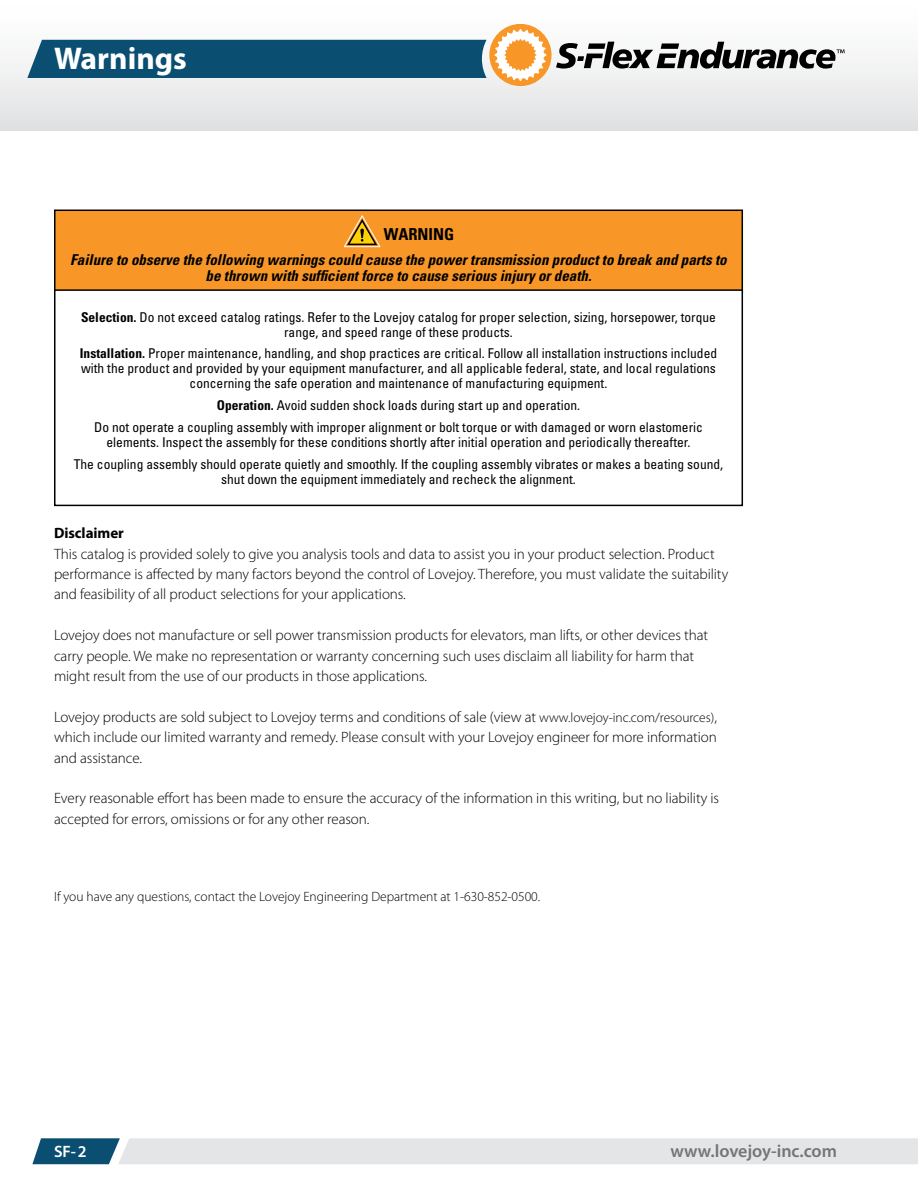
<style>
.page{position:relative;width:918px;height:1188px;background:#fff}
.page>*{position:absolute;margin:0;border:0;box-sizing:border-box;transform-origin:0 0}
.t1{font:700 31.5px "Myriad Pro";color:#fff}
.t2{font:600 18px "Myriad Pro";color:#737577}
.t3{font:700 condensed 16.5px "Univers LT Std";color:#000}
.t4{font:600 16.5px "Myriad Pro";color:#fff}
.t5{font:300 15px/20.4px "Myriad Pro";letter-spacing:-.005em;color:#000}
.t6{font:italic 700 condensed 15px/16.5px "Univers LT Std";color:#000;text-align:center}
.t7{font:700 15px "Myriad Pro";letter-spacing:-.005em;color:#000}
.t8{font:condensed 13.5px/15px "Univers LT Std";color:#000;text-align:center}
.t9{font:300 13.5px "Myriad Pro";color:#000}
.s1{font-weight:700}
.s2{font-size:13.5px}
</style>
<div class="page">
<div style="left:0;top:0;width:918px;height:130px;background:linear-gradient(to bottom,#fff,#e2e3e4)"></div>
<div style="left:27px;top:40px;width:460px;height:38px;background:#0a4e71"></div>
<div style="left:489px;top:25px;width:63px;height:61px;background:#f89728;border-radius:50%"></div>
<svg style="left:494px;top:29px;width:52px;height:52px"></svg>
<svg style="left:556px;top:42px;width:289px;height:27px"></svg>
<svg style="left:32px;top:1138px;width:886px;height:26px;background:#d1d8dc"></svg>
<div style="left:55px;top:210px;width:687px;height:83px;background:#f89728"></div>
<svg style="left:344px;top:216px;width:36px;height:31px"></svg>
<div style="left:54px;top:210px;width:689px;height:84px;border:2px solid #000"></div>
<div style="left:55px;top:290px;width:687px;height:215px;background:#fff"></div>
<div style="left:54px;top:289px;width:689px;height:217px;border:2px solid #000"></div>
<h1 class="t1" style="left:54px;top:38px;width:134px">Warnings</h1>
<p class="t3" style="left:384px;top:224px;width:72px">WARNING</p>
<p class="t6" style="left:70px;top:251px;width:658px">Failure to observe the following warnings could cause the power transmission product to break and parts to be thrown with sufficient force to cause serious injury or death.</p>
<p class="t8" style="left:81px;top:309px;width:636px"><span class="s1">Selection.</span> Do not exceed catalog ratings. Refer to the Lovejoy catalog for proper selection, sizing, horsepower, torque range, and speed range of these products.</p>
<p class="t8" style="left:80px;top:346px;width:639px"><span class="s1">Installation.</span> Proper maintenance, handling, and shop practices are critical. Follow all installation instructions included with the product and provided by your equipment manufacturer, and all applicable federal, state, and local regulations concerning the safe operation and maintenance of manufacturing equipment.</p>
<p class="t8" style="left:94px;top:394px;width:610px;line-height:21.8px"><span class="s1">Operation.</span> Avoid sudden shock loads during start up and operation.<br>Do not operate a coupling assembly with improper alignment or bolt torque or with damaged or worn elastomeric</p>
<p class="t8" style="left:74px;top:431px;width:651px;line-height:21.8px">elements. Inspect the assembly for these conditions shortly after initial operation and periodically thereafter.<br>The coupling assembly should operate quietly and smoothly. If the coupling assembly vibrates or makes a beating sound,</p>
<p class="t8" style="left:221px;top:471px;width:356px">shut down the equipment immediately and recheck the alignment.</p>
<p class="t7" style="left:54px;top:523px;width:72px">Disclaimer</p>
<p class="t5" style="left:54px;top:543px;width:676px">This catalog is provided solely to give you analysis tools and data to assist you in your product selection. Product performance is affected by many factors beyond the control of Lovejoy. Therefore, you must validate the suitability and feasibility of all product selections for your applications.</p>
<p class="t5" style="left:54px;top:625px;width:656px">Lovejoy does not manufacture or sell power transmission products for elevators, man lifts, or other devices that carry people. We make no representation or warranty concerning such uses disclaim all liability for harm that might result from the use of our products in those applications.</p>
<p class="t5" style="left:54px;top:707px;width:665px;text-align:justify">Lovejoy products are sold subject to Lovejoy terms and conditions of sale (view at <span class="s2">www.lovejoy-inc.com/resources)</span>, which include our limited warranty and remedy. Please consult with your Lovejoy engineer for more information and assistance.</p>
<p class="t5" style="left:54px;top:788px;width:667px">Every reasonable effort has been made to ensure the accuracy of the information in this writing, but no liability is accepted for errors, omissions or for any other reason.</p>
<p class="t9" style="left:54px;top:888px;width:488px">If you have any questions, contact the Lovejoy Engineering Department at 1-630-852-0500.</p>
<p class="t4" style="left:54px;top:1141px;width:34px">SF-2</p>
<p class="t2" style="left:670px;top:1140px;width:168px">www.lovejoy-inc.com</p>
</div>
